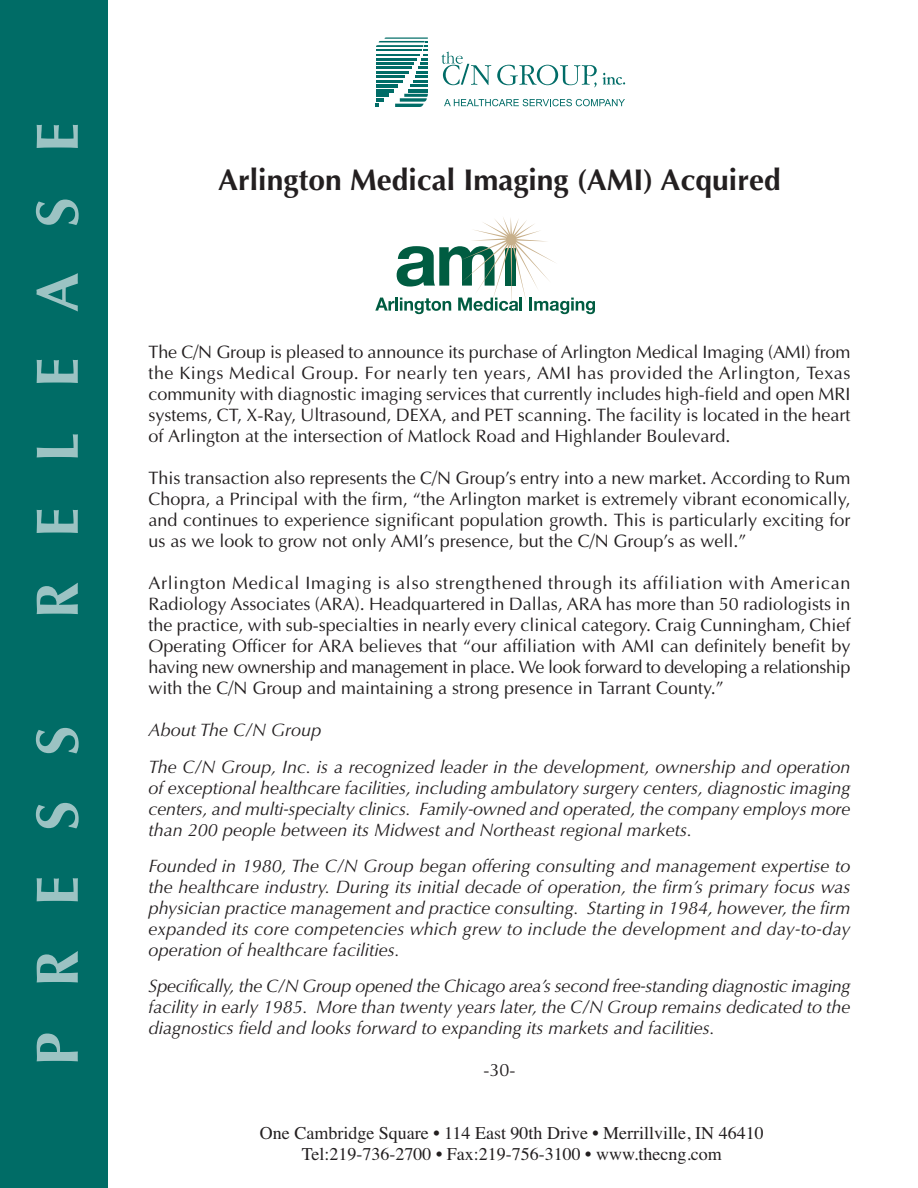
<style>
.page{position:relative;width:918px;height:1188px;background:#fff}
.page>*{position:absolute;margin:0;border:0;box-sizing:border-box;transform-origin:0 0}
.t1{font:700 60px "Optima";letter-spacing:.75em;color:#9cc3c3}
.t2{font:700 30px "Optima";color:#231f20}
.t3{font:18px/21px "Optima";color:#231f20;text-align:justify}
.t4{font:italic 18px/21px "Optima";color:#231f20;text-align:justify}
.t5{font:18px/21.6px "Times";color:#231f20;text-align:center}
</style>
<div class="page">
<div style="left:0;top:0;width:108px;height:1188px;background:#006c66"></div>
<svg style="left:442px;top:52px;width:49px;height:33px"></svg>
<svg style="left:376px;top:38px;width:52px;height:40px"></svg>
<hr style="left:376px;top:80px;width:26px;height:3px;background:#006c67">
<hr style="left:413px;top:80px;width:15px;height:3px;background:#006c67">
<hr style="left:376px;top:84px;width:21px;height:3px;background:#006c67">
<hr style="left:410px;top:84px;width:18px;height:3px;background:#006c67">
<hr style="left:376px;top:89px;width:18px;height:3px;background:#006c67">
<hr style="left:408px;top:89px;width:20px;height:3px;background:#006c67">
<svg style="left:376px;top:94px;width:12px;height:13px"></svg>
<svg style="left:395px;top:94px;width:33px;height:13px"></svg>
<svg style="left:497px;top:65px;width:128px;height:22px"></svg>
<svg style="left:444px;top:99px;width:181px;height:7px"></svg>
<svg style="left:375px;top:217px;width:220px;height:97px"></svg>
<h1 class="t1" style="left:22px;top:619px;width:498px;rotate:-90deg">RELEASE</h1>
<h1 class="t1" style="left:22px;top:987px;width:263px;rotate:-90deg">RESS</h1>
<h1 class="t1" style="left:22px;top:1066px;width:35px;rotate:-90deg">P</h1>
<h2 class="t2" style="left:218px;top:162px;width:564px">Arlington Medical Imaging (AMI) Acquired</h2>
<p class="t3" style="left:148px;top:341px;width:704px">The C/N Group is pleased to announce its purchase of Arlington Medical Imaging (AMI) from the Kings Medical Group. For nearly ten years, AMI has provided the Arlington, Texas community with diagnostic imaging services that currently includes high-field and open MRI systems, CT, X-Ray, Ultrasound, DEXA, and PET scanning. The facility is located in the heart of Arlington at the intersection of Matlock Road and Highlander Boulevard.</p>
<p class="t3" style="left:148px;top:467px;width:704px">This transaction also represents the C/N Group’s entry into a new market. According to Rum Chopra, a Principal with the firm, “the Arlington market is extremely vibrant economically, and continues to experience significant population growth. This is particularly exciting for us as we look to grow not only AMI’s presence, but the C/N Group’s as well.”</p>
<p class="t3" style="left:148px;top:572px;width:704px">Arlington Medical Imaging is also strengthened through its affiliation with American Radiology Associates (ARA). Headquartered in Dallas, ARA has more than 50 radiologists in the practice, with sub-specialties in nearly every clinical category. Craig Cunningham, Chief Operating Officer for ARA believes that “our affiliation with AMI can definitely benefit by having new ownership and management in place. We look forward to developing a relationship with the C/N Group and maintaining a strong presence in Tarrant County.”</p>
<p class="t4" style="left:148px;top:711px;width:704px;line-height:37.5px">About The C/N Group<br>The C/N Group, Inc. is a recognized leader in the development, ownership and operation</p>
<p class="t4" style="left:148px;top:778px;width:704px">of exceptional healthcare facilities, including ambulatory surgery centers, diagnostic imaging centers, and multi-specialty clinics. Family-owned and operated, the company employs more than 200 people between its Midwest and Northeast regional markets.</p>
<p class="t4" style="left:148px;top:856px;width:704px">Founded in 1980, The C/N Group began offering consulting and management expertise to the healthcare industry. During its initial decade of operation, the firm’s primary focus was physician practice management and practice consulting. Starting in 1984, however, the firm expanded its core competencies which grew to include the development and day-to-day operation of healthcare facilities.</p>
<p class="t4" style="left:148px;top:976px;width:704px">Specifically, the C/N Group opened the Chicago area’s second free-standing diagnostic imaging facility in early 1985. More than twenty years later, the C/N Group remains dedicated to the diagnostics field and looks forward to expanding its markets and facilities.</p>
<p class="t3" style="left:484px;top:1059px;width:33px">-30-</p>
<p class="t5" style="left:260px;top:1121px;width:505px">One Cambridge Square • 114 East 90th Drive • Merrillville, IN 46410<br>Tel:219-736-2700 • Fax:219-756-3100 • www.thecng.com</p>
</div>
